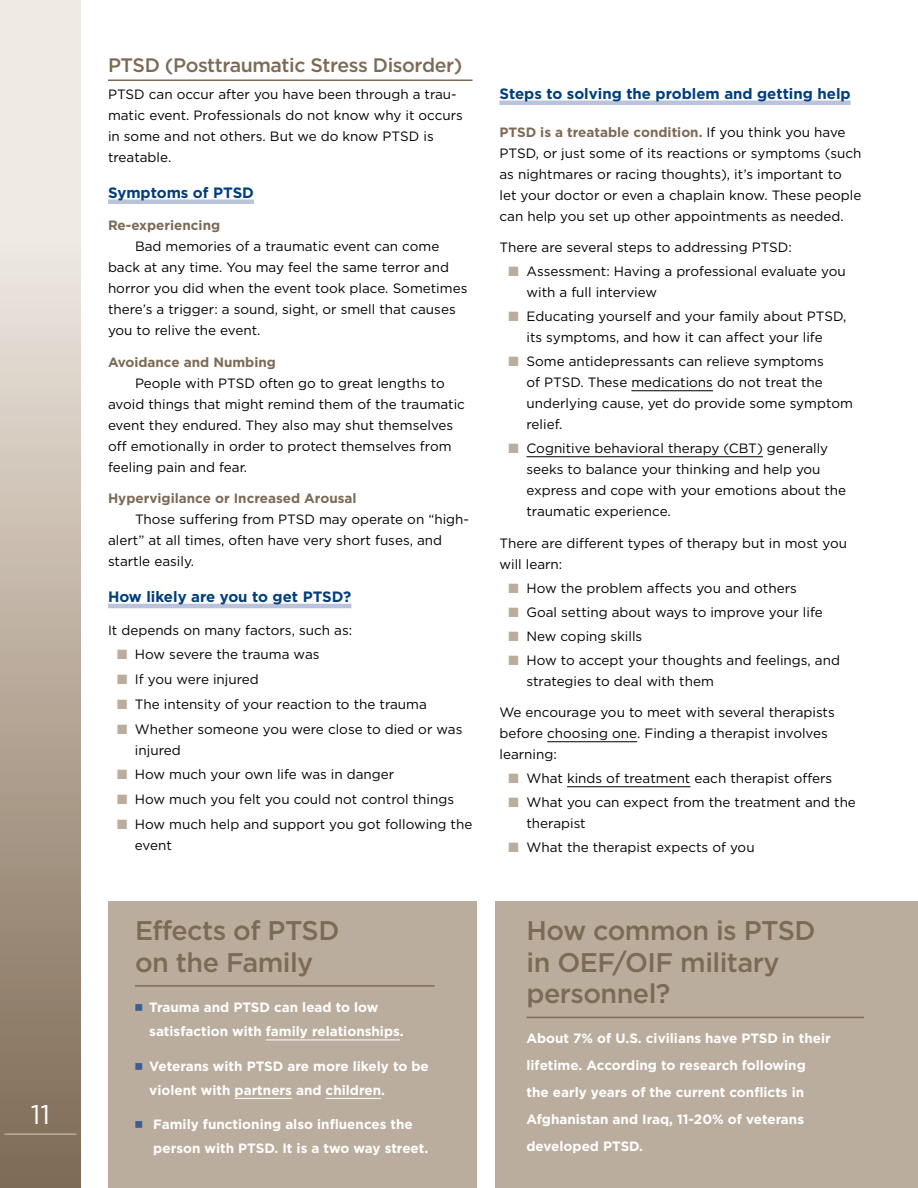
<style>
.page{position:relative;width:918px;height:1188px;background:#fff}
.page>*{position:absolute;margin:0;border:0;box-sizing:border-box;transform-origin:0 0}
._06_Sidebar_Hed{font:500 27px/31.5px "Gotham";letter-spacing:-.02em;color:#7c6a55}
.t1{font:27px "Gotham";color:#fff}
._03_Hed{font:500 19.5px "Gotham";letter-spacing:-.02em;color:#7c6a55}
._02_Subhed{font:700 15px "Gotham";color:#003e7e}
._01a_Text-Bullets{font:13.5px/21px "Gotham";color:#000}
._01-Text_no_indent{font:13.5px/21px "Gotham";color:#000}
._01-Text{font:13.5px/21px "Gotham";color:#000}
._05_Sidebar{font:700 13.5px/27px "Gotham";color:#fff}
._01-Text_no_indent-2{font:700 13.5px "Gotham";color:#7c6a55}
.s1{color:#bbad9d}
.s2{font-family:"Universal Newswith Comm Pi";font-weight:400;color:#3d5c95}
.s3{font-weight:700;color:#7c6a55}
</style>
<div class="page">
<div style="left:495px;top:901px;width:423px;height:287px;background:#bbad9d"></div>
<hr style="left:108px;top:80px;width:364px;height:1px;background:#7c6a55">
<hr style="left:108px;top:200px;width:146px;height:4px;background:#bbc2db">
<hr style="left:108px;top:604px;width:243px;height:4px;background:#bbc2db">
<div style="left:108px;top:901px;width:369px;height:287px;background:#bbad9d"></div>
<hr style="left:526px;top:1017px;width:338px;height:1px;background:#7c6a55">
<div style="left:500px;top:100px;width:351px;height:5px;background:#bbc2db"></div>
<hr style="left:631px;top:390px;width:82px;height:1px;background:#000">
<hr style="left:526px;top:456px;width:237px;height:1px;background:#000">
<hr style="left:547px;top:741px;width:90px;height:1px;background:#000">
<hr style="left:567px;top:786px;width:123px;height:1px;background:#000">
<hr style="left:135px;top:985px;width:300px;height:2px;background:#7c6a55">
<hr style="left:266px;top:1040px;width:134px;height:1px;background:#fff">
<hr style="left:235px;top:1098px;width:57px;height:1px;background:#fff">
<hr style="left:326px;top:1098px;width:55px;height:1px;background:#fff">
<svg style="left:0;top:0;width:81px;height:1188px"></svg>
<hr style="left:4px;top:1133px;width:72px;height:2px;background:#bbad9d">
<h1 class="t1" style="left:31px;top:1100px;width:21px">11</h1>
<p class="_03_Hed" style="left:108px;top:54px;width:356px">PTSD (Posttraumatic Stress Disorder)</p>
<p class="_01-Text_no_indent" style="left:108px;top:83px;width:356px">PTSD can occur after you have been through a trau&shy;matic event. Professionals do not know why it occurs in some and not others. But we do know PTSD is treatable.</p>
<p class="_02_Subhed" style="left:108px;top:184px;width:148px">Symptoms of PTSD</p>
<p class="_01-Text_no_indent-2" style="left:108px;top:218px;width:114px">Re-experiencing</p>
<p class="_01-Text" style="left:108px;top:236px;width:361px;text-indent:27px">Bad memories of a traumatic event can come back at any time. You may feel the same terror and horror you did when the event took place. Sometimes there’s a trigger: a sound, sight, or smell that causes you to relive the event.</p>
<p class="_01-Text_no_indent-2" style="left:108px;top:354px;width:169px">Avoidance and Numbing</p>
<p class="_01-Text" style="left:108px;top:372px;width:359px;text-indent:27px">People with PTSD often go to great lengths to avoid things that might remind them of the traumatic event they endured. They also may shut themselves off emotionally in order to protect themselves from feeling pain and fear.</p>
<p class="_01-Text_no_indent-2" style="left:108px;top:491px;width:250px">Hypervigilance or Increased Arousal</p>
<p class="_01-Text" style="left:108px;top:509px;width:363px;text-indent:27px">Those suffering from PTSD may operate on “high&shy;alert” at all times, often have very short fuses, and startle easily.</p>
<p class="_02_Subhed" style="left:108px;top:588px;width:245px">How likely are you to get PTSD?</p>
<p class="_01-Text" style="left:108px;top:619px;width:246px">It depends on many factors, such as:</p>
<p class="_01a_Text-Bullets" style="left:117px;top:644px;width:204px"><span class="s1">■</span> How severe the trauma was</p>
<p class="_01a_Text-Bullets" style="left:117px;top:668px;width:143px"><span class="s1">■</span> If you were injured</p>
<p class="_01a_Text-Bullets" style="left:117px;top:693px;width:311px"><span class="s1">■</span> The intensity of your reaction to the trauma</p>
<p class="_01a_Text-Bullets" style="left:135px;top:718px;width:329px;text-indent:-18px"><span class="s1">■</span> Whether someone you were close to died or was injured</p>
<p class="_01a_Text-Bullets" style="left:117px;top:764px;width:279px"><span class="s1">■</span> How much your own life was in danger</p>
<p class="_01a_Text-Bullets" style="left:117px;top:788px;width:339px"><span class="s1">■</span> How much you felt you could not control things</p>
<p class="_01a_Text-Bullets" style="left:135px;top:813px;width:339px;text-indent:-18px"><span class="s1">■</span> How much help and support you got following the event</p>
<p class="_06_Sidebar_Hed" style="left:135px;top:914px;width:206px">Effects of PTSD on the Family</p>
<p class="_05_Sidebar" style="left:149px;top:995px;width:256px;line-height:24px;text-indent:-14px"><span class="s2">n</span> Trauma and PTSD can lead to low satisfaction with family relationships.</p>
<p class="_05_Sidebar" style="left:149px;top:1054px;width:281px;line-height:24px;text-indent:-14px"><span class="s2">n</span> Veterans with PTSD are more likely to be violent with partners and children.</p>
<p class="_05_Sidebar" style="left:153px;top:1112px;width:277px;line-height:24px;text-indent:-18px"><span class="s2">n</span> Family functioning also influences the person with PTSD. It is a two way street.</p>
<p class="_02_Subhed" style="left:500px;top:85px;width:353px">Steps to solving the problem and getting help</p>
<p class="_01-Text_no_indent" style="left:500px;top:121px;width:364px"><span class="s3">PTSD is a treatable condition.</span> If you think you have PTSD, or just some of its reactions or symptoms (such as nightmares or racing thoughts), it’s important to let your doctor or even a chaplain know. These people can help you set up other appointments as needed.</p>
<p class="_01-Text_no_indent" style="left:500px;top:237px;width:294px">There are several steps to addressing PTSD:</p>
<p class="_01a_Text-Bullets" style="left:526px;top:260px;width:321px;text-indent:-18px"><span class="s1">■</span> Assessment: Having a professional evaluate you with a full interview</p>
<p class="_01a_Text-Bullets" style="left:508px;top:305px;width:339px;text-align:center"><span class="s1">■</span> Educating yourself and your family about PTSD, its symptoms, and how it can affect your life</p>
<p class="_01a_Text-Bullets" style="left:526px;top:350px;width:328px;text-indent:-18px"><span class="s1">■</span> Some antidepressants can relieve symptoms<br>of PTSD. These medications do not treat the underlying cause, yet do provide some symptom relief.</p>
<p class="_01a_Text-Bullets" style="left:526px;top:437px;width:321px;text-indent:-18px"><span class="s1">■</span> Cognitive behavioral therapy (CBT) generally seeks to balance your thinking and help you express and cope with your emotions about the traumatic experience.</p>
<p class="_01-Text_no_indent" style="left:499px;top:532px;width:349px">There are different types of therapy but in most you will learn:</p>
<p class="_01a_Text-Bullets" style="left:508px;top:577px;width:290px"><span class="s1">■</span> How the problem affects you and others</p>
<p class="_01a_Text-Bullets" style="left:508px;top:601px;width:316px"><span class="s1">■</span> Goal setting about ways to improve your life</p>
<p class="_01a_Text-Bullets" style="left:508px;top:625px;width:135px"><span class="s1">■</span> New coping skills</p>
<p class="_01a_Text-Bullets" style="left:526px;top:649px;width:315px;text-indent:-18px"><span class="s1">■</span> How to accept your thoughts and feelings, and strategies to deal with them</p>
<p class="_01-Text_no_indent" style="left:499px;top:701px;width:337px">We encourage you to meet with several therapists before choosing one. Finding a therapist involves learning:</p>
<p class="_01a_Text-Bullets" style="left:508px;top:767px;width:325px"><span class="s1">■</span> What kinds of treatment each therapist offers</p>
<p class="_01a_Text-Bullets" style="left:526px;top:791px;width:331px;text-indent:-18px"><span class="s1">■</span> What you can expect from the treatment and the therapist</p>
<p class="_01a_Text-Bullets" style="left:508px;top:836px;width:248px"><span class="s1">■</span> What the therapist expects of you</p>
<p class="_06_Sidebar_Hed" style="left:526px;top:914px;width:291px">How common is PTSD in OEF/OIF military personnel?</p>
<p class="_05_Sidebar" style="left:526px;top:1024px;width:306px">About 7% of U.S. civilians have PTSD in their lifetime. According to research following the early years of the current conflicts in Afghanistan and Iraq, 11-20% of veterans developed PTSD.</p>
</div>
